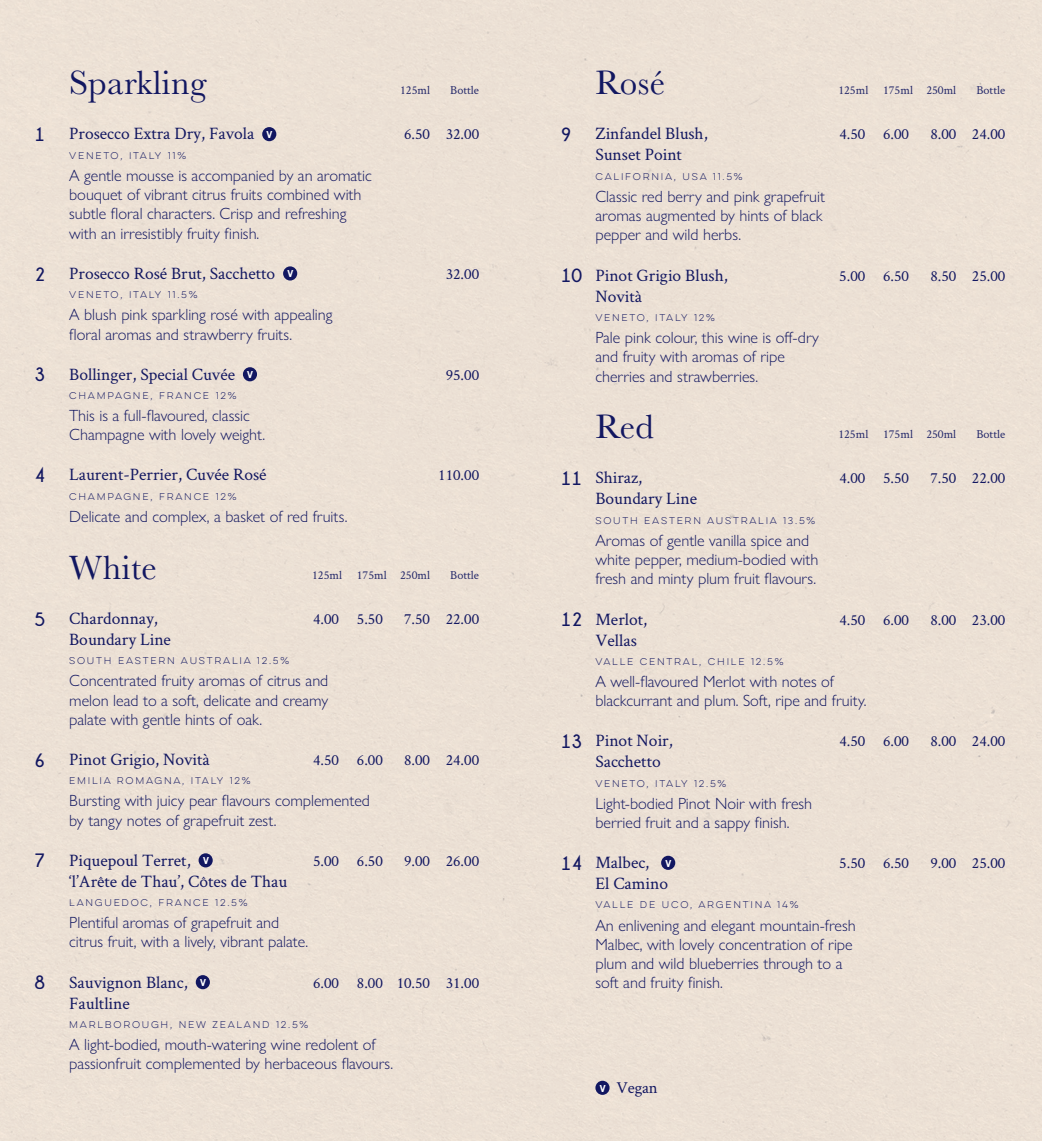
<style>
.page{position:relative;width:1042px;height:1141px;background:#ece0d5}
.page>*{position:absolute;margin:0;border:0;box-sizing:border-box;transform-origin:0 0}
.Header-2{font:35px "Baskerville";letter-spacing:.01em;color:#121761}
.wines_2{font:17.5px "Crimson Text";color:#121761}
.tasting_note{font:16.62px "Crimson Text";letter-spacing:-.01em;color:#121761}
.Notes-2{font:300 16.28px/19.2px "Gill Sans Nova";color:#121761}
.wines_2-2{font:15.75px "Crimson Text";color:#121761}
.Header-2-2{font:12.25px "Crimson Text";color:#262a6b}
.t1{font:700 10.5px "Neuzeit Gro";color:#fff}
.wines_2-3{font:8.75px "Lulo Clean W01 One";color:#121761}
.s1{font-family:"Champagne&Limousines";font-weight:700;font-size:19.25px}
</style>
<div class="page">
<div style="left:262px;top:127px;width:14px;height:14px;background:#121761;border-radius:50%"></div>
<div style="left:283px;top:266px;width:14px;height:15px;background:#121761;border-radius:50%"></div>
<div style="left:243px;top:367px;width:14px;height:14px;background:#121761;border-radius:50%"></div>
<div style="left:199px;top:853px;width:14px;height:14px;background:#121761;border-radius:50%"></div>
<div style="left:196px;top:975px;width:14px;height:14px;background:#121761;border-radius:50%"></div>
<div style="left:661px;top:856px;width:14px;height:14px;background:#121761;border-radius:50%"></div>
<div style="left:595px;top:1081px;width:14px;height:14px;background:#121761;border-radius:50%"></div>
<p class="Header-2" style="left:69px;top:61px;width:139px">Sparkling</p>
<p class="Header-2-2" style="left:400px;top:82px;width:31px">125ml</p>
<p class="Header-2-2" style="left:450px;top:82px;width:30px">Bottle</p>
<p class="wines_2" style="left:34px;top:122px;width:221px"><span class="s1">1</span> Prosecco Extra Dry, Favola</p>
<p class="t1" style="left:267px;top:129px;width:7px">V</p>
<p class="wines_2-2" style="left:404px;top:124px;width:76px">6.50 32.00</p>
<p class="wines_2-3" style="left:69px;top:149px;width:120px">VENETO, ITALY 11%</p>
<p class="Notes-2" style="left:69px;top:166px;width:304px">A gentle mousse is accompanied by an aromatic bouquet of vibrant citrus fruits combined with subtle floral characters. Crisp and refreshing with an irresistibly fruity finish.</p>
<p class="wines_2" style="left:34px;top:261px;width:242px"><span class="s1">2</span> Prosecco Rosé Brut, Sacchetto</p>
<p class="t1" style="left:287px;top:268px;width:7px">V</p>
<p class="wines_2-2" style="left:446px;top:263px;width:35px">32.00</p>
<p class="wines_2-3" style="left:69px;top:289px;width:131px">VENETO, ITALY 11.5%</p>
<p class="Notes-2" style="left:69px;top:305px;width:265px">A blush pink sparkling rosé with appealing floral aromas and strawberry fruits.</p>
<p class="wines_2" style="left:34px;top:362px;width:202px"><span class="s1">3</span> Bollinger, Special Cuvée</p>
<p class="t1" style="left:247px;top:369px;width:7px">V</p>
<p class="wines_2-2" style="left:446px;top:364px;width:35px">95.00</p>
<p class="wines_2-3" style="left:69px;top:389px;width:171px">CHAMPAGNE, FRANCE 12%</p>
<p class="Notes-2" style="left:69px;top:406px;width:197px">This is a full-flavoured, classic<br>Champagne with lovely weight.</p>
<p class="wines_2" style="left:34px;top:463px;width:234px"><span class="s1">4</span> Laurent-Perrier, Cuvée Rosé</p>
<p class="wines_2-2" style="left:438px;top:465px;width:42px">110.00</p>
<p class="wines_2-3" style="left:69px;top:490px;width:171px">CHAMPAGNE, FRANCE 12%</p>
<p class="Notes-2" style="left:69px;top:507px;width:280px">Delicate and complex, a basket of red fruits.</p>
<p class="Header-2" style="left:69px;top:545px;width:89px">White</p>
<p class="Header-2-2" style="left:312px;top:566px;width:119px">125ml 175ml 250ml</p>
<p class="Header-2-2" style="left:450px;top:566px;width:30px">Bottle</p>
<p class="wines_2" style="left:34px;top:606px;width:125px"><span class="s1">5</span> Chardonnay,</p>
<p class="wines_2-2" style="left:313px;top:608px;width:71px">4.00 5.50</p>
<p class="wines_2-2" style="left:404px;top:608px;width:76px">7.50 22.00</p>
<p class="wines_2" style="left:69px;top:627px;width:103px">Boundary Line</p>
<p class="wines_2-3" style="left:69px;top:655px;width:223px">SOUTH EASTERN AUSTRALIA 12.5%</p>
<p class="Notes-2" style="left:69px;top:671px;width:261px;text-align:justify">Concentrated fruity aromas of citrus and melon lead to a soft, delicate and creamy palate with gentle hints of oak.</p>
<p class="wines_2" style="left:34px;top:747px;width:177px"><span class="s1">6</span> Pinot Grigio, Novità</p>
<p class="wines_2-2" style="left:313px;top:749px;width:71px">4.50 6.00</p>
<p class="wines_2-2" style="left:404px;top:749px;width:76px">8.00 24.00</p>
<p class="wines_2-3" style="left:69px;top:775px;width:185px">EMILIA ROMAGNA, ITALY 12%</p>
<p class="Notes-2" style="left:69px;top:791px;width:302px">Bursting with juicy pear flavours complemented by tangy notes of grapefruit zest.</p>
<p class="wines_2" style="left:34px;top:848px;width:158px"><span class="s1">7</span> Piquepoul Terret,</p>
<p class="t1" style="left:203px;top:855px;width:7px">V</p>
<p class="wines_2-2" style="left:313px;top:850px;width:71px">5.00 6.50</p>
<p class="wines_2-2" style="left:404px;top:850px;width:76px">9.00 26.00</p>
<p class="wines_2" style="left:69px;top:869px;width:219px">‘l’Arête de Thau’, Côtes de Thau</p>
<p class="wines_2-3" style="left:69px;top:897px;width:181px">LANGUEDOC, FRANCE 12.5%</p>
<p class="Notes-2" style="left:69px;top:913px;width:240px">Plentiful aromas of grapefruit and citrus fruit, with a lively, vibrant palate.</p>
<p class="wines_2" style="left:34px;top:970px;width:155px"><span class="s1">8</span> Sauvignon Blanc,</p>
<p class="t1" style="left:200px;top:977px;width:7px">V</p>
<p class="wines_2-2" style="left:313px;top:972px;width:167px">6.00 8.00 10.50 31.00</p>
<p class="wines_2" style="left:69px;top:991px;width:62px">Faultline</p>
<p class="wines_2-3" style="left:69px;top:1018px;width:242px">MARLBOROUGH, NEW ZEALAND 12.5%</p>
<p class="Notes-2" style="left:69px;top:1035px;width:325px">A light-bodied, mouth-watering wine redolent of passionfruit complemented by herbaceous flavours.</p>
<p class="Header-2" style="left:595px;top:61px;width:71px">Rosé</p>
<p class="Header-2-2" style="left:838px;top:82px;width:119px">125ml 175ml 250ml</p>
<p class="Header-2-2" style="left:976px;top:82px;width:30px">Bottle</p>
<p class="wines_2" style="left:561px;top:122px;width:149px"><span class="s1">9</span> Zinfandel Blush,</p>
<p class="wines_2-2" style="left:839px;top:124px;width:71px">4.50 6.00</p>
<p class="wines_2-2" style="left:930px;top:124px;width:76px">8.00 24.00</p>
<p class="wines_2" style="left:595px;top:143px;width:88px">Sunset Point</p>
<p class="wines_2-3" style="left:595px;top:170px;width:150px">CALIFORNIA, USA 11.5%</p>
<p class="Notes-2" style="left:595px;top:187px;width:231px">Classic red berry and pink grapefruit aromas augmented by hints of black pepper and wild herbs.</p>
<p class="wines_2" style="left:561px;top:263px;width:169px"><span class="s1">10</span> Pinot Grigio Blush,</p>
<p class="wines_2-2" style="left:839px;top:265px;width:71px">5.00 6.50</p>
<p class="wines_2-2" style="left:930px;top:265px;width:76px">8.50 25.00</p>
<p class="wines_2" style="left:595px;top:284px;width:48px">Novità</p>
<p class="wines_2-3" style="left:595px;top:311px;width:123px">VENETO, ITALY 12%</p>
<p class="Notes-2" style="left:595px;top:328px;width:225px">Pale pink colour, this wine is off-dry</p>
<p class="Notes-2" style="left:595px;top:347px;width:191px">and fruity with aromas of ripe cherries and strawberries.</p>
<p class="Header-2" style="left:595px;top:405px;width:60px">Red</p>
<p class="Header-2-2" style="left:838px;top:426px;width:119px">125ml 175ml 250ml</p>
<p class="Header-2-2" style="left:976px;top:426px;width:30px">Bottle</p>
<p class="wines_2" style="left:561px;top:466px;width:83px"><span class="s1">11</span> Shiraz,</p>
<p class="wines_2-2" style="left:839px;top:468px;width:71px">4.00 5.50</p>
<p class="wines_2-2" style="left:930px;top:468px;width:76px">7.50 22.00</p>
<p class="wines_2" style="left:595px;top:487px;width:103px">Boundary Line</p>
<p class="wines_2-3" style="left:595px;top:514px;width:223px">SOUTH EASTERN AUSTRALIA 13.5%</p>
<p class="Notes-2" style="left:595px;top:531px;width:224px">Aromas of gentle vanilla spice and white pepper, medium-bodied with fresh and minty plum fruit flavours.</p>
<p class="wines_2" style="left:561px;top:607px;width:88px"><span class="s1">12</span> Merlot,</p>
<p class="wines_2-2" style="left:839px;top:609px;width:71px">4.50 6.00</p>
<p class="wines_2-2" style="left:930px;top:609px;width:76px">8.00 23.00</p>
<p class="wines_2" style="left:595px;top:628px;width:43px">Vellas</p>
<p class="wines_2-3" style="left:595px;top:655px;width:191px">VALLE CENTRAL, CHILE 12.5%</p>
<p class="Notes-2" style="left:595px;top:672px;width:273px">A well-flavoured Merlot with notes of blackcurrant and plum. Soft, ripe and fruity.</p>
<p class="wines_2" style="left:561px;top:729px;width:114px"><span class="s1">13</span> Pinot Noir,</p>
<p class="wines_2-2" style="left:839px;top:731px;width:71px">4.50 6.00</p>
<p class="wines_2-2" style="left:930px;top:731px;width:76px">8.00 24.00</p>
<p class="wines_2" style="left:595px;top:750px;width:67px">Sacchetto</p>
<p class="wines_2-3" style="left:595px;top:777px;width:134px">VENETO, ITALY 12.5%</p>
<p class="Notes-2" style="left:595px;top:793px;width:218px">Light-bodied Pinot Noir with fresh berried fruit and a sappy finish.</p>
<p class="wines_2" style="left:561px;top:851px;width:90px"><span class="s1">14</span> Malbec,</p>
<p class="t1" style="left:665px;top:857px;width:7px">V</p>
<p class="wines_2-2" style="left:839px;top:852px;width:71px">5.50 6.50</p>
<p class="wines_2-2" style="left:930px;top:852px;width:76px">9.00 25.00</p>
<p class="wines_2" style="left:595px;top:872px;width:74px">El Camino</p>
<p class="wines_2-3" style="left:595px;top:899px;width:206px">VALLE DE UCO, ARGENTINA 14%</p>
<p class="Notes-2" style="left:595px;top:915px;width:262px">An enlivening and elegant mountain-fresh Malbec, with lovely concentration of ripe plum and wild blueberries through to a soft and fruity finish.</p>
<p class="t1" style="left:600px;top:1082px;width:7px">V</p>
<p class="tasting_note" style="left:616px;top:1076px;width:43px">Vegan</p>
</div>
